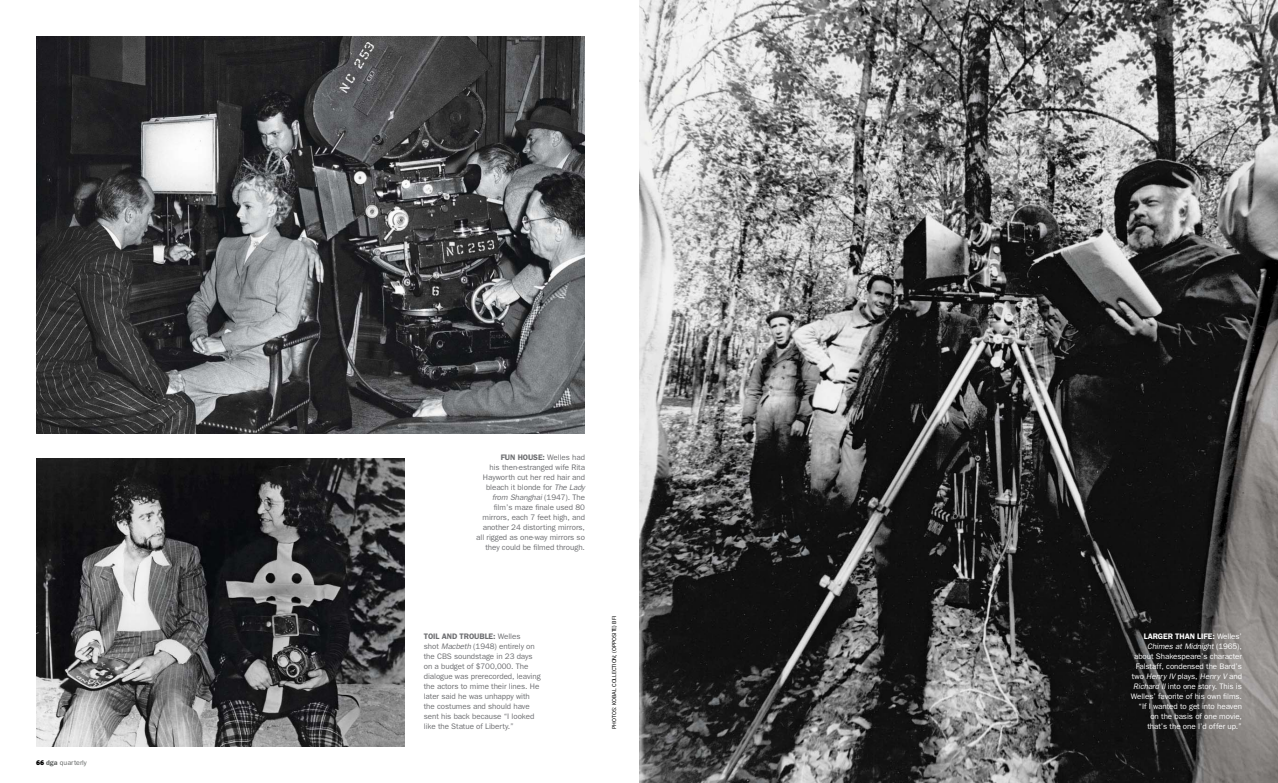
<style>
.page{position:relative;width:1278px;height:783px;background:#fff}
.page>*{position:absolute;margin:0;border:0;box-sizing:border-box;transform-origin:0 0}
.t1{font:8px/10px "Franklin Gothic";letter-spacing:-.01em;color:#6d6e71;text-align:right}
.t2{font:8px/10px "Franklin Gothic";letter-spacing:-.01em;color:#fff;text-align:right}
.t3{font:7px "Franklin Gothic";color:#616463}
.t4{font:5.5px "Vectora LH";color:#000}
.s1{font-family:"The Mix Black Caps";color:#000}
.s2{font-weight:600}
.s3{font-style:italic}
</style>
<div class="page">
<img style="left:639px;top:0;width:639px;height:783px">
<img style="left:36px;top:458px;width:368px;height:289px">
<img style="left:36px;top:36px;width:549px;height:398px">
<p class="t3" style="left:36px;top:760px;width:52px"><span class="s1">66</span> <span class="s2">dga</span> quarterly</p>
<p class="t1" style="left:476px;top:453px;width:110px"><span class="s2">FUN HOUSE:</span> Welles had<br>his then-estranged wife Rita<br>Hayworth cut her red hair and bleach it blonde for <span class="s3">The Lady from Shanghai</span> (1947). The film’s maze finale used 80 mirrors, each 7 feet high, and another 24 distorting mirrors, all rigged as one-way mirrors so they could be filmed through.</p>
<p class="t4" style="left:612px;top:729px;width:115px;rotate:-90deg">PHOTOS: KOBAL COLLECTION; (OPPOSITE) BFI</p>
<p class="t1" style="left:424px;top:632px;width:118px;text-align:left"><span class="s2">TOIL AND TROUBLE:</span> Welles<br>shot <span class="s3">Macbeth</span> (1948) entirely on the CBS soundstage in 23 days on a budget of $700,000. The dialogue was prerecorded, leaving the actors to mime their lines. He later said he was unhappy with the costumes and should have sent his back because “I looked like the Statue of Liberty.”</p>
<p class="t2" style="left:1131px;top:632px;width:113px"><span class="s2">LARGER THAN LIFE:</span> Welles’<br><span class="s3">Chimes at Midnight</span> (1965), about Shakespeare’s character<br>Falstaff, condensed the Bard’s two <span class="s3">Henry IV</span> plays, <span class="s3">Henry V</span> and<br><span class="s3">Richard II</span> into one story. This is<br>Welles’ favorite of his own films. “If I wanted to get into heaven on the basis of one movie, that’s the one I’d offer up.”</p>
</div>
